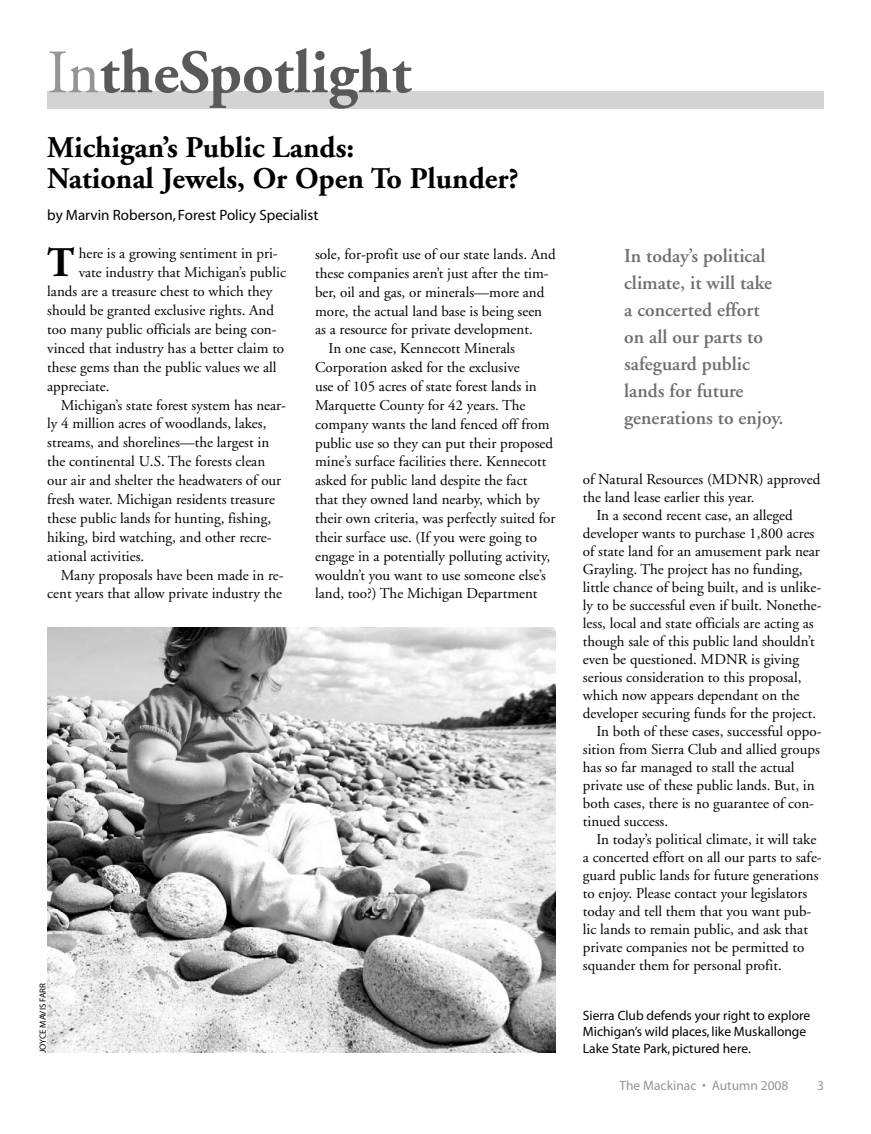
<style>
.page{position:relative;width:871px;height:1134px;background:#fff}
.page>*{position:absolute;margin:0;border:0;box-sizing:border-box;transform-origin:0 0}
.t1{font:700 61.5px "Adobe Garamond";color:#58595b}
.t2{font:700 42.15px "Adobe Garamond";color:#000}
.t3{font:700 30px/31.5px "Adobe Garamond";color:#000}
.t4{font:600 19.5px/27px "Adobe Garamond";color:#6d6f71}
.t5{font:15px "Adobe Garamond";color:#000}
.t6{font:15px "Myriad MM 400 600";color:#000}
.t7{font:13.5px/16.5px "Myriad MM 400 600";color:#000}
.t8{font:13.5px "Myriad MM 400 600";color:#939598}
.t9{font:9px "Myriad MM 400 600";color:#000}
.s1{font-weight:400;color:#939598}
</style>
<div class="page">
<div style="left:47px;top:91px;width:777px;height:18px;background:#d1d3d4"></div>
<img style="left:47px;top:628px;width:509px;height:425px">
<h1 class="t1" style="left:47px;top:39px;width:365px"><span class="s1">In</span>theSpotlight</h1>
<h3 class="t3" style="left:47px;top:132px;width:473px">Michigan’s Public Lands:<br>National Jewels, Or Open To Plunder?</h3>
<p class="t6" style="left:47px;top:208px;width:273px">by Marvin Roberson, Forest Policy Specialist</p>
<h2 class="t2" style="left:47px;top:240px;width:29px">T</h2>
<p class="t5" style="left:79px;top:246px;width:201px">here is a growing sentiment in pri-</p>
<p class="t5" style="left:315px;top:246px;width:242px">sole, for-profit use of our state lands. And</p>
<p class="t5" style="left:315px;top:265px;width:235px">these companies aren’t just after the tim-</p>
<p class="t5" style="left:315px;top:284px;width:231px">ber, oil and gas, or minerals—more and</p>
<p class="t5" style="left:315px;top:303px;width:229px">more, the actual land base is being seen</p>
<p class="t5" style="left:315px;top:322px;width:219px">as a resource for private development.</p>
<p class="t5" style="left:328px;top:341px;width:188px">In one case, Kennecott Minerals</p>
<p class="t5" style="left:315px;top:359px;width:206px">Corporation asked for the exclusive</p>
<p class="t5" style="left:315px;top:378px;width:223px">use of 105 acres of state forest lands in</p>
<p class="t5" style="left:315px;top:397px;width:212px">Marquette County for 42 years. The</p>
<p class="t5" style="left:315px;top:416px;width:236px">company wants the land fenced off from</p>
<p class="t5" style="left:315px;top:435px;width:240px">public use so they can put their proposed</p>
<p class="t5" style="left:315px;top:454px;width:233px">mine’s surface facilities there. Kennecott</p>
<p class="t5" style="left:315px;top:473px;width:214px">asked for public land despite the fact</p>
<p class="t5" style="left:315px;top:491px;width:226px">that they owned land nearby, which by</p>
<p class="t5" style="left:315px;top:510px;width:242px">their own criteria, was perfectly suited for</p>
<p class="t5" style="left:315px;top:529px;width:223px">their surface use. (If you were going to</p>
<p class="t5" style="left:315px;top:548px;width:237px">engage in a potentially polluting activity,</p>
<p class="t5" style="left:315px;top:567px;width:232px">wouldn’t you want to use someone else’s</p>
<p class="t5" style="left:315px;top:586px;width:224px">land, too?) The Michigan Department</p>
<p class="t5" style="left:79px;top:265px;width:209px">vate industry that Michigan’s public</p>
<p class="t5" style="left:47px;top:283px;width:227px">lands are a treasure chest to which they</p>
<p class="t5" style="left:47px;top:302px;width:228px">should be granted exclusive rights. And</p>
<p class="t5" style="left:47px;top:321px;width:231px">too many public officials are being con-</p>
<p class="t5" style="left:47px;top:340px;width:238px">vinced that industry has a better claim to</p>
<p class="t5" style="left:47px;top:359px;width:231px">these gems than the public values we all</p>
<p class="t5" style="left:47px;top:378px;width:64px">appreciate.</p>
<p class="t5" style="left:61px;top:397px;width:227px">Michigan’s state forest system has near-</p>
<p class="t5" style="left:47px;top:416px;width:221px">ly 4 million acres of woodlands, lakes,</p>
<p class="t5" style="left:47px;top:435px;width:223px">streams, and shorelines—the largest in</p>
<p class="t5" style="left:47px;top:453px;width:219px">the continental U.S. The forests clean</p>
<p class="t5" style="left:47px;top:472px;width:235px">our air and shelter the headwaters of our</p>
<p class="t5" style="left:47px;top:491px;width:229px">fresh water. Michigan residents treasure</p>
<p class="t5" style="left:47px;top:510px;width:225px">these public lands for hunting, fishing,</p>
<p class="t5" style="left:47px;top:529px;width:226px">hiking, bird watching, and other recre-</p>
<p class="t5" style="left:47px;top:548px;width:99px">ational activities.</p>
<p class="t5" style="left:61px;top:567px;width:224px">Many proposals have been made in re-</p>
<p class="t5" style="left:47px;top:586px;width:236px">cent years that allow private industry the</p>
<p class="t9" style="left:38px;top:1053px;width:71px;rotate:-90deg">Joyce Mavis Farr</p>
<h3 class="t4" style="left:624px;top:243px;width:161px">In today’s political climate, it will take a concerted effort on all our parts to safeguard public lands for future generations to enjoy.</h3>
<p class="t5" style="left:583px;top:471px;width:239px">of Natural Resources (MDNR) approved</p>
<p class="t5" style="left:583px;top:489px;width:173px">the land lease earlier this year.</p>
<p class="t5" style="left:596px;top:507px;width:198px">In a second recent case, an alleged</p>
<p class="t5" style="left:583px;top:525px;width:233px">developer wants to purchase 1,800 acres</p>
<p class="t5" style="left:583px;top:543px;width:238px">of state land for an amusement park near</p>
<p class="t5" style="left:583px;top:561px;width:221px">Grayling. The project has no funding,</p>
<p class="t5" style="left:583px;top:579px;width:240px">little chance of being built, and is unlike-</p>
<p class="t5" style="left:583px;top:597px;width:240px">ly to be successful even if built. Nonethe-</p>
<p class="t5" style="left:583px;top:615px;width:232px">less, local and state officials are acting as</p>
<p class="t5" style="left:583px;top:633px;width:233px">though sale of this public land shouldn’t</p>
<p class="t5" style="left:583px;top:651px;width:218px">even be questioned. MDNR is giving</p>
<p class="t5" style="left:583px;top:669px;width:220px">serious consideration to this proposal,</p>
<p class="t5" style="left:583px;top:687px;width:218px">which now appears dependant on the</p>
<p class="t5" style="left:583px;top:705px;width:235px">developer securing funds for the project.</p>
<p class="t5" style="left:596px;top:723px;width:226px">In both of these cases, successful oppo-</p>
<p class="t5" style="left:583px;top:741px;width:238px">sition from Sierra Club and allied groups</p>
<p class="t5" style="left:583px;top:759px;width:213px">has so far managed to stall the actual</p>
<p class="t5" style="left:583px;top:777px;width:233px">private use of these public lands. But, in</p>
<p class="t5" style="left:583px;top:795px;width:233px">both cases, there is no guarantee of con-</p>
<p class="t5" style="left:583px;top:813px;width:87px">tinued success.</p>
<p class="t5" style="left:596px;top:831px;width:222px">In today’s political climate, it will take</p>
<p class="t5" style="left:583px;top:849px;width:240px">a concerted effort on all our parts to safe-</p>
<p class="t5" style="left:583px;top:867px;width:237px">guard public lands for future generations</p>
<p class="t5" style="left:583px;top:885px;width:226px">to enjoy. Please contact your legislators</p>
<p class="t5" style="left:583px;top:903px;width:230px">today and tell them that you want pub-</p>
<p class="t5" style="left:583px;top:921px;width:226px">lic lands to remain public, and ask that</p>
<p class="t5" style="left:583px;top:939px;width:223px">private companies not be permitted to</p>
<p class="t5" style="left:583px;top:957px;width:200px">squander them for personal profit.</p>
<p class="t7" style="left:583px;top:1008px;width:229px">Sierra Club defends your right to explore<br>Michigan’s wild places, like Muskallonge<br>Lake State Park, pictured here.</p>
<p class="t8" style="left:619px;top:1079px;width:170px">The Mackinac • Autumn 2008</p>
<p class="t8" style="left:817px;top:1079px;width:8px">3</p>
</div>
